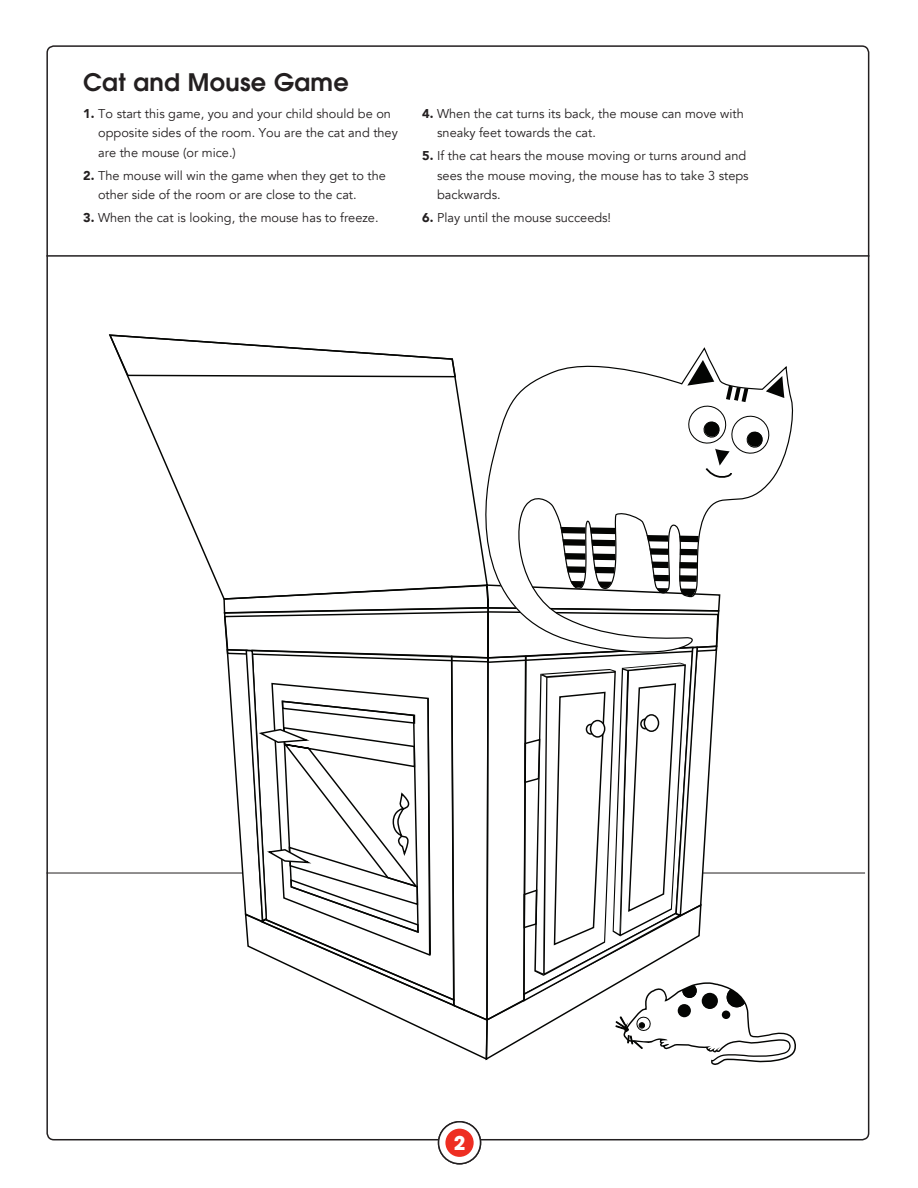
<style>
.page{position:relative;width:918px;height:1188px;background:#fff}
.page>*{position:absolute;margin:0;border:0;box-sizing:border-box;transform-origin:0 0}
.body{font:600 24px "Avant Garde";letter-spacing:.01em;color:#231f20}
.t1{font:700 18.9px "Avant Garde";color:#fff}
.bullets{font:12.75px/19.5px "Avenir";color:#231f20}
.s1{font-weight:900}
</style>
<div class="page">
<hr style="left:46px;top:873px;width:197px;height:1px;background:#231f20">
<hr style="left:703px;top:873px;width:162px;height:1px;background:#231f20">
<svg style="left:439px;top:1122px;width:42px;height:42px"></svg>
<div style="left:438px;top:1121px;width:43px;height:43px;border:2px solid #231f20;border-radius:50%"></div>
<div style="left:445px;top:1129px;width:29px;height:28px;background:#ee2e22;border-radius:50%"></div>
<svg style="left:109px;top:334px;width:368px;height:264px"></svg>
<svg style="left:477px;top:347px;width:317px;height:180px"></svg>
<svg style="left:686px;top:360px;width:98px;height:120px"></svg>
<svg style="left:223px;top:527px;width:574px;height:538px"></svg>
<hr style="left:46px;top:255px;width:823px;height:2px;background:#231f20">
<p class="body" style="left:83px;top:66px;width:267px">Cat and Mouse Game</p>
<p class="bullets" style="left:98px;top:104px;width:301px;text-indent:-15px"><span class="s1">1.</span> To start this game, you and your child should be on opposite sides of the room. You are the cat and they are the mouse (or mice.)</p>
<p class="bullets" style="left:98px;top:166px;width:289px;text-indent:-15px"><span class="s1">2.</span> The mouse will win the game when they get to the other side of the room or are close to the cat.</p>
<p class="bullets" style="left:83px;top:208px;width:297px"><span class="s1">3.</span> When the cat is looking, the mouse has to freeze.</p>
<p class="bullets" style="left:437px;top:104px;width:308px;text-indent:-15px"><span class="s1">4.</span> When the cat turns its back, the mouse can move with sneaky feet towards the cat.</p>
<p class="bullets" style="left:437px;top:146px;width:313px;text-indent:-15px"><span class="s1">5.</span> If the cat hears the mouse moving or turns around and sees the mouse moving, the mouse has to take 3 steps backwards.</p>
<p class="bullets" style="left:422px;top:208px;width:190px"><span class="s1">6.</span> Play until the mouse succeeds!</p>
<p class="t1" style="left:454px;top:1131px;width:13px">2</p>
</div>
